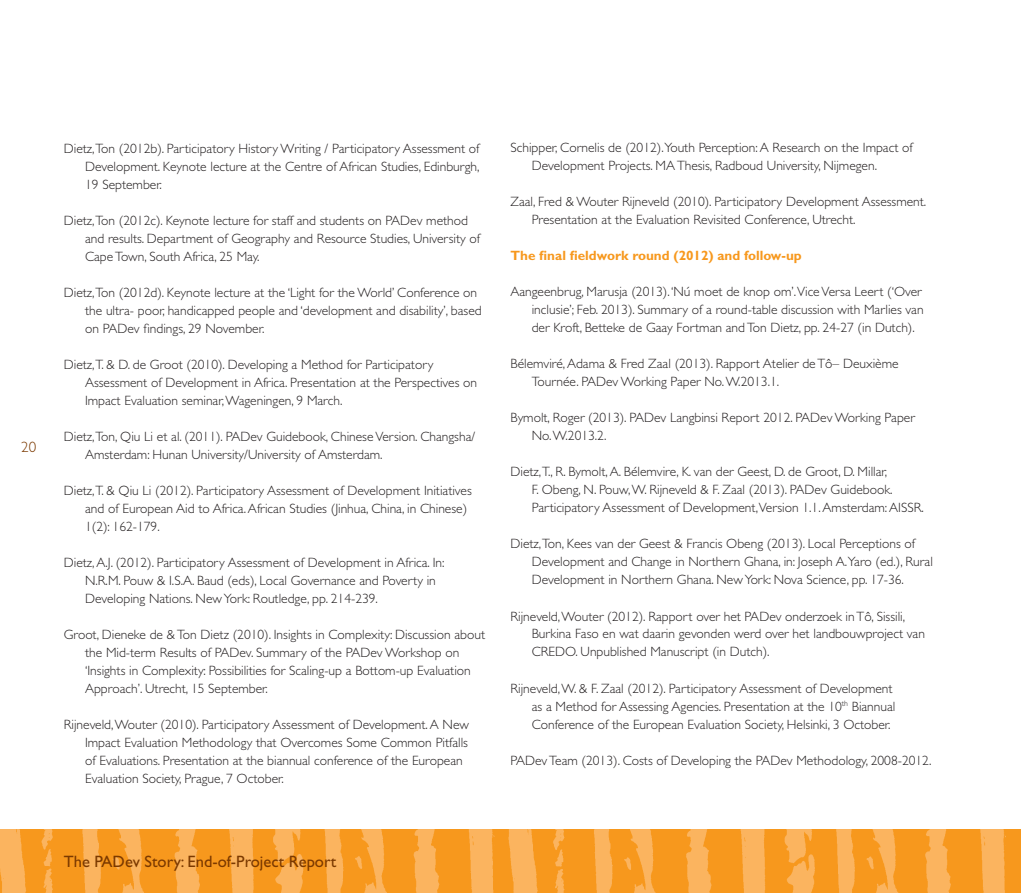
<style>
.page{position:relative;width:1021px;height:893px;background:#fff}
.page>*{position:absolute;margin:0;border:0;box-sizing:border-box;transform-origin:0 0}
.t1{font:16.5px "Gill Sans";color:#7b3900}
.t2{font:300 15px "Gill Sans";color:#7b3900}
.t3{font:300 13.5px/18px "Gill Sans";color:#231f20}
.t4{font:700 13.5px "Gill Sans";color:#f7981d}
</style>
<div class="page">
<img style="left:1020px;top:829px;width:1px;height:64px">
<img style="left:0;top:829px;width:1014px;height:64px">
<p class="t2" style="left:21px;top:439px;width:16px">20</p>
<p class="t3" style="left:85px;top:139px;width:396px;text-align:justify;text-indent:-21px">Dietz,Ton (2012b). Participatory History Writing / Participatory Assessment of Development. Keynote lecture at the Centre of African Studies, Edinburgh, 19 September.</p>
<p class="t3" style="left:85px;top:211px;width:396px;text-indent:-21px">Dietz,Ton (2012c). Keynote lecture for staff and students on PADev method and results. Department of Geography and Resource Studies, University of<br>Cape Town, South Africa, 25 May.</p>
<p class="t3" style="left:85px;top:283px;width:398px;text-indent:-21px">Dietz,Ton (2012d). Keynote lecture at the ‘Light for the World’ Conference on the ultra- poor, handicapped people and ‘development and disability’, based on PADev findings, 29 November.</p>
<p class="t3" style="left:85px;top:355px;width:393px;text-indent:-21px">Dietz,T. &amp; D. de Groot (2010). Developing a Method for Participatory<br>Assessment of Development in Africa. Presentation at the Perspectives on<br>Impact Evaluation seminar, Wageningen, 9 March.</p>
<p class="t3" style="left:85px;top:427px;width:391px;text-indent:-21px">Dietz,Ton, Qiu Li et al. (2011). PADev Guidebook, Chinese Version. Changsha/<br>Amsterdam: Hunan University/University of Amsterdam.</p>
<p class="t3" style="left:85px;top:481px;width:388px;text-indent:-21px">Dietz,T. &amp; Qiu Li (2012). Participatory Assessment of Development Initiatives and of European Aid to Africa. African Studies (Jinhua, China, in Chinese)<br>1(2): 162-179.</p>
<p class="t3" style="left:85px;top:553px;width:361px;text-indent:-21px">Dietz, A.J. (2012). Participatory Assessment of Development in Africa. In:<br>N.R.M. Pouw &amp; I.S.A. Baud (eds), Local Governance and Poverty in<br>Developing Nations. New York: Routledge, pp. 214-239.</p>
<p class="t3" style="left:85px;top:625px;width:401px;text-indent:-21px">Groot, Dieneke de &amp; Ton Dietz (2010). Insights in Complexity: Discussion about the Mid-term Results of PADev. Summary of the PADev Workshop on ‘Insights in Complexity: Possibilities for Scaling-up a Bottom-up Evaluation Approach’. Utrecht, 15 September.</p>
<p class="t3" style="left:85px;top:715px;width:385px;text-indent:-21px">Rijneveld, Wouter (2010). Participatory Assessment of Development. A New Impact Evaluation Methodology that Overcomes Some Common Pitfalls of Evaluations. Presentation at the biannual conference of the European Evaluation Society, Prague, 7 October.</p>
<p class="t3" style="left:532px;top:139px;width:382px;text-indent:-21px">Schipper, Cornelis de (2012).Youth Perception: A Research on the Impact of<br>Development Projects. MA Thesis, Radboud University, Nijmegen.</p>
<p class="t3" style="left:532px;top:193px;width:396px;text-indent:-21px">Zaal, Fred &amp; Wouter Rijneveld (2010). Participatory Development Assessment.<br>Presentation at the Evaluation Revisited Conference, Utrecht.</p>
<p class="t4" style="left:510px;top:248px;width:293px">The final fieldwork round (2012) and follow-up</p>
<p class="t3" style="left:532px;top:283px;width:393px;text-indent:-21px">Aangeenbrug, Marusja (2013). ‘Nú moet de knop om’.Vice Versa Leert (‘Over inclusie’; Feb. 2013). Summary of a round-table discussion with Marlies van der Kroft, Betteke de Gaay Fortman and Ton Dietz, pp. 24-27 (in Dutch).</p>
<p class="t3" style="left:532px;top:355px;width:368px;text-indent:-21px">Bélemviré, Adama &amp; Fred Zaal (2013). Rapport Atelier de Tô– Deuxième<br>Tournée. PADev Working Paper No. W.2013.1.</p>
<p class="t3" style="left:532px;top:409px;width:384px;text-indent:-21px">Bymolt, Roger (2013). PADev Langbinsi Report 2012. PADev Working Paper<br>No. W.2013.2.</p>
<p class="t3" style="left:532px;top:463px;width:393px;text-indent:-21px">Dietz,T., R. Bymolt, A. Bélemvire, K. van der Geest, D. de Groot, D. Millar,<br>F. Obeng, N. Pouw, W. Rijneveld &amp; F. Zaal (2013). PADev Guidebook.<br>Participatory Assessment of Development,Version 1.1. Amsterdam: AISSR.</p>
<p class="t3" style="left:532px;top:535px;width:402px;text-indent:-21px">Dietz,Ton, Kees van der Geest &amp; Francis Obeng (2013). Local Perceptions of<br>Development and Change in Northern Ghana, in: Joseph A.Yaro (ed.), Rural<br>Development in Northern Ghana. New York: Nova Science, pp. 17-36.</p>
<p class="t3" style="left:532px;top:607px;width:395px;text-indent:-21px">Rijneveld, Wouter (2012). Rapport over het PADev onderzoek in Tô, Sissili,<br>Burkina Faso en wat daarin gevonden werd over het landbouwproject van<br>CREDO. Unpublished Manuscript (in Dutch).</p>
<p class="t3" style="left:531px;top:679px;width:365px;text-indent:-21px">Rijneveld, W. &amp; F. Zaal (2012). Participatory Assessment of Development as a Method for Assessing Agencies. Presentation at the 10<sup>th</sup> Biannual<br>Conference of the European Evaluation Society, Helsinki, 3 October.</p>
<p class="t3" style="left:510px;top:751px;width:422px">PADev Team (2013). Costs of Developing the PADev Methodology, 2008-2012.</p>
<p class="t1" style="left:64px;top:852px;width:274px">The PADev Story: End-of-Project Report</p>
</div>
